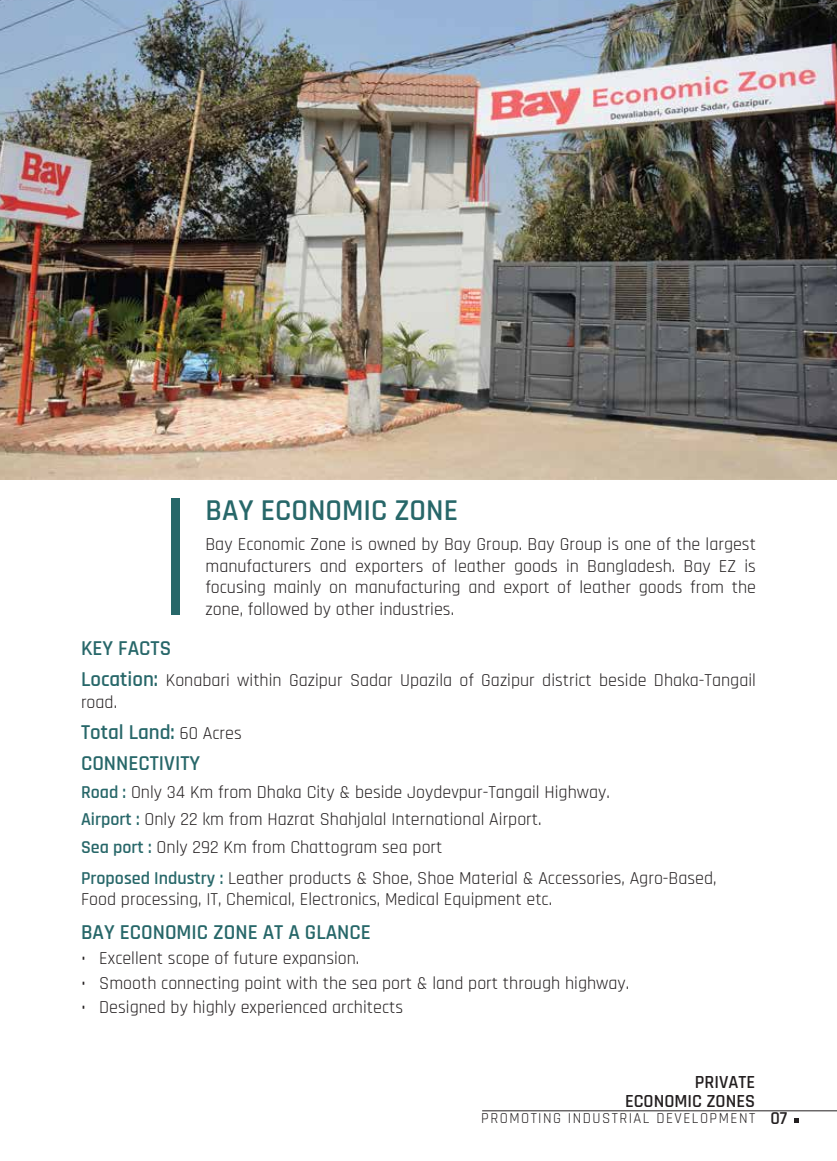
<style>
.page{position:relative;width:837px;height:1161px;background:#fff}
.page>*{position:absolute;margin:0;border:0;box-sizing:border-box;transform-origin:0 0}
.t1{font:600 30px "Rajdhani";color:#276769}
.t2{font:600 21px/31.2px "Rajdhani";color:#276769}
.t3{font:600 18.3px/19.5px "Rajdhani";color:#231f20;text-align:right}
.t4{font:18px/21.6px "Rajdhani";color:#231f20}
.t5{font:600 18px "Rajdhani";color:#231f20}
.t6{font:15px "Rajdhani";letter-spacing:.1em;color:#231f20}
.s1{font-weight:600;font-size:21px;color:#276769}
.s2{font-weight:400;font-size:18px;color:#231f20}
.s3{font-weight:600;color:#276769}
</style>
<div class="page">
<svg style="left:794px;top:1118px;width:5px;height:5px"></svg>
<hr style="left:482px;top:1110px;width:355px;height:1px;background:#231f20">
<div style="left:171px;top:499px;width:9px;height:116px;background:#276769"></div>
<img style="left:0;top:0;width:837px;height:479px">
<h1 class="t1" style="left:206px;top:492px;width:254px">BAY ECONOMIC ZONE</h1>
<p class="t4" style="left:206px;top:534px;width:552px;text-align:justify">Bay Economic Zone is owned by Bay Group. Bay Group is one of the largest manufacturers and exporters of leather goods in Bangladesh. Bay EZ is focusing mainly on manufacturing and export of leather goods from the zone, followed by other industries.</p>
<p class="t2" style="left:81px;top:633px;width:92px">KEY FACTS</p>
<p class="t4" style="left:81px;top:670px;width:677px"><span class="s1">Location:</span> Konabari within Gazipur Sadar Upazila of Gazipur district beside Dhaka-Tangail road.</p>
<p class="t2" style="left:81px;top:717px;width:162px">Total Land: <span class="s2">60 Acres<br></span>CONNECTIVITY</p>
<p class="t4" style="left:81px;top:779px;width:530px;line-height:27.6px"><span class="s3">Road :</span> Only 34 Km from Dhaka City &amp; beside Joydevpur-Tangail Highway.<br><span class="s3">Airport :</span> Only 22 km from Hazrat Shahjalal International Airport.<br><span class="s3">Sea port :</span> Only 292 Km from Chattogram sea port</p>
<p class="t4" style="left:81px;top:868px;width:637px"><span class="s3">Proposed Industry :</span> Leather products &amp; Shoe, Shoe Material &amp; Accessories, Agro-Based,<br>Food processing, IT, Chemical, Electronics, Medical Equipment etc.</p>
<p class="t2" style="left:81px;top:918px;width:291px">BAY ECONOMIC ZONE AT A GLANCE</p>
<p class="t4" style="left:81px;top:948px;width:280px">• Excellent scope of future expansion.</p>
<p class="t4" style="left:81px;top:973px;width:550px">• Smooth connecting point with the sea port &amp; land port through highway.</p>
<p class="t4" style="left:81px;top:997px;width:324px">• Designed by highly experienced architects</p>
<p class="t3" style="left:625px;top:1073px;width:132px">PRIVATE<br>ECONOMIC ZONES</p>
<p class="t6" style="left:481px;top:1110px;width:275px">PROMOTING INDUSTRIAL DEVELOPMENT</p>
<p class="t5" style="left:770px;top:1107px;width:18px">07</p>
</div>
